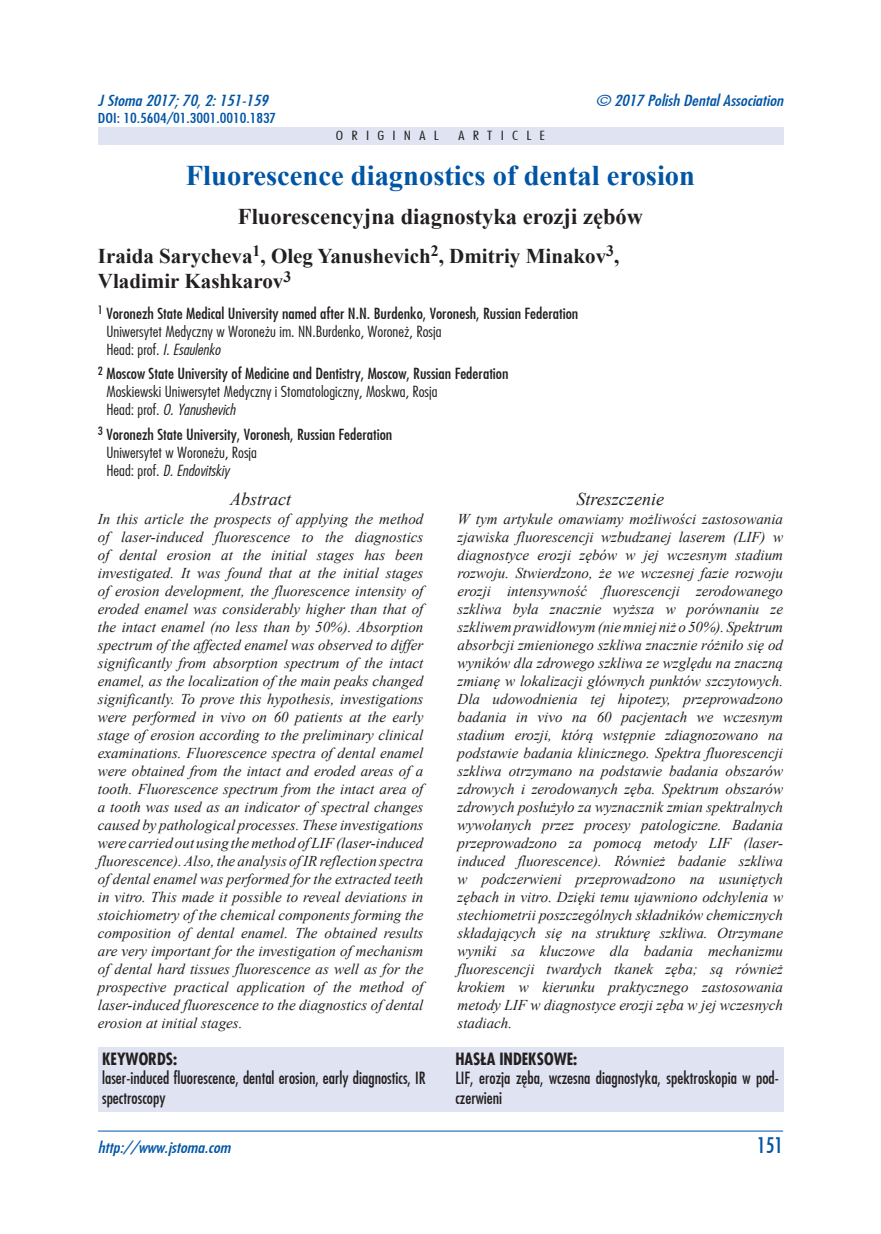
<style>
.page{position:relative;width:881px;height:1234px;background:#fff}
.page>*{position:absolute;margin:0;border:0;box-sizing:border-box;transform-origin:0 0}
.t1{font:700 28.5px "Times New Roman";color:#0155a5}
.t2{font:700 22.5px "Times New Roman";color:#231f20}
.t3{font:700 21px/25.5px "Times New Roman";color:#231f20}
.t4{font:21px "Fujiyama";color:#0155a5}
.t5{font:italic 18px "Times New Roman";color:#231f20}
.t6{font:16.5px/19.5px "Fujiyama";color:#231f20}
.t7{font:700 16.5px "Fujiyama";color:#231f20}
.t8{font:italic 15px/18px "Times New Roman";color:#231f20;text-align:justify}
.t9{font:15px/18px "Fujiyama";color:#231f20;scale:1.1 1}
.t10{font:italic 15px "Fujiyama";color:#0155a5;scale:1.2 1}
.t11{font:13.5px "Fujiyama";color:#0155a5;scale:1.2 1}
.t12{font:300 12.3px "Fujiyama";letter-spacing:.5em;color:#231f20;scale:1.33 1}
.s1{font-weight:300}
.s2{font-weight:300;font-style:italic}
</style>
<div class="page">
<hr style="left:98px;top:1130px;width:684px;height:1px;background:#0155a5">
<div style="left:98px;top:127px;width:684px;height:17px;background:#e0e4f2"></div>
<div style="left:98px;top:1047px;width:684px;height:65px;background:#e0e4f2"></div>
<p class="t10" style="left:98px;top:91px;width:143px">J Stoma 2017; 70, 2: 151-159</p>
<p class="t10" style="left:595px;top:91px;width:157px">© 2017 Polish Dental Association</p>
<p class="t11" style="left:98px;top:109px;width:150px">DOI: 10.5604/01.3001.0010.1837</p>
<p class="t12" style="left:336px;top:127px;width:79px">ORIGINAL</p>
<p class="t12" style="left:458px;top:127px;width:67px">ARTICLE</p>
<h1 class="t1" style="left:186px;top:154px;width:510px">Fluorescence diagnostics of dental erosion</h1>
<h2 class="t2" style="left:238px;top:200px;width:406px">Fluorescencyjnа diagnostyka erozji zębów</h2>
<h3 class="t3" style="left:98px;top:242px;width:523px">Iraida Sarycheva<sup>1</sup>, Oleg Yanushevich<sup>2</sup>, Dmitriy Minakov<sup>3</sup>,<br>Vladimir Kashkarov<sup>3</sup></h3>
<p class="t9" style="left:106px;top:304px;width:430px;text-indent:-9px"><sup>1</sup> Voronezh State Medical University named after N.N. Burdenko, Voronesh, Russian Federation<br><span class="s1">Uniwersytet Medyczny w Woroneżu im. NN.Burdenko, Woroneż, Rosja<br>Head: prof.</span> <span class="s2">I. Esaulenko</span></p>
<p class="t9" style="left:106px;top:364px;width:367px;text-indent:-9px"><sup>2</sup> Moscow State University of Medicine and Dentistry, Moscow, Russian Federation<br><span class="s1">Moskiewski Uniwersytet Medyczny i Stomatologiczny, Moskwa, Rosja<br>Head: prof.</span> <span class="s2">O. Yanushevich</span></p>
<p class="t9" style="left:106px;top:424px;width:261px;text-indent:-9px"><sup>3</sup> Voronezh State University, Voronesh, Russian Federation<br><span class="s1">Uniwersytet w Woroneżu, Rosja<br>Head: prof.</span> <span class="s2">D. Endovitskiy</span></p>
<p class="t5" style="left:230px;top:487px;width:63px">Abstract</p>
<p class="t8" style="left:98px;top:509px;width:327px">In this article the prospects of applying the method of laser-induced fluorescence to the diagnostics of dental erosion at the initial stages has been investigated. It was found that at the initial stages of erosion development, the fluorescence intensity of eroded enamel was considerably higher than that of the intact enamel (no less than by 50%). Absorption spectrum of the affected enamel was observed to differ significantly from absorption spectrum of the intact enamel, as the localization of the main peaks changed significantly. To prove this hypothesis, investigations were performed in vivo on 60 patients at the early stage of erosion according to the preliminary clinical examinations. Fluorescence spectra of dental enamel were obtained from the intact and eroded areas of a tooth. Fluorescence spectrum from the intact area of a tooth was used as an indicator of spectral changes caused by pathological processes. These investigations were carried out using the method of LIF (laser-induced fluorescence). Also, the analysis of IR reflection spectra of dental enamel was performed for the extracted teeth in vitro. This made it possible to reveal deviations in stoichiometry of the chemical components forming the composition of dental enamel. The obtained results are very important for the investigation of mechanism of dental hard tissues fluorescence as well as for the prospective practical application of the method of laser-induced fluorescence to the diagnostics of dental erosion at initial stages.</p>
<p class="t7" style="left:102px;top:1047px;width:76px">KEYWORDS:</p>
<p class="t6" style="left:102px;top:1067px;width:325px">laser-induced fluorescence, dental erosion, early diagnostics, IR spectroscopy</p>
<p class="t5" style="left:576px;top:487px;width:89px">Streszczenie</p>
<p class="t8" style="left:457px;top:509px;width:327px">W tym artykule omawiamy możliwości zastosowania zjawiska fluorescencji wzbudzanej laserem (LIF) w diagnostyce erozji zębów w jej wczesnym stadium rozwoju. Stwierdzono, że we wczesnej fazie rozwoju erozji intensywność fluorescencji zerodowanego szkliwa była znacznie wyższa w porównaniu ze szkliwem prawidłowym (nie mniej niż o 50%). Spektrum absorbcji zmienionego szkliwa znacznie różniło się od wyników dla zdrowego szkliwa ze względu na znaczną zmianę w lokalizacji głównych punktów szczytowych.<br>Dla udowodnienia tej hipotezy, przeprowadzono badania in vivo na 60 pacjentach we wczesnym stadium erozji, którą wstępnie zdiagnozowano na podstawie badania klinicznego. Spektra fluorescencji szkliwa otrzymano na podstawie badania obszarów zdrowych i zerodowanych zęba. Spektrum obszarów zdrowych posłużyło za wyznacznik zmian spektralnych wywołanych przez procesy patologiczne. Badania przeprowadzono za pomocą metody LIF (laser&shy;induced fluorescence). Również badanie szkliwa w podczerwieni przeprowadzono na usuniętych zębach in vitro. Dzięki temu ujawniono odchylenia w stechiometrii poszczególnych składników chemicznych składających się na strukturę szkliwa. Otrzymane wyniki sa kluczowe dla badania mechanizmu fluorescencji twardych tkanek zęba; są również krokiem w kierunku praktycznego zastosowania metody LIF w diagnostyce erozji zęba w jej wczesnych stadiach.</p>
<p class="t7" style="left:455px;top:1047px;width:123px">HASŁA INDEKSOWE:</p>
<p class="t6" style="left:455px;top:1067px;width:325px">LIF, erozja zęba, wczesna diagnostyka, spektroskopia w pod&shy;czerwieni</p>
<p class="t10" style="left:98px;top:1136px;width:112px">http://www.jstoma.com</p>
<h3 class="t4" style="left:757px;top:1130px;width:27px">151</h3>
</div>
